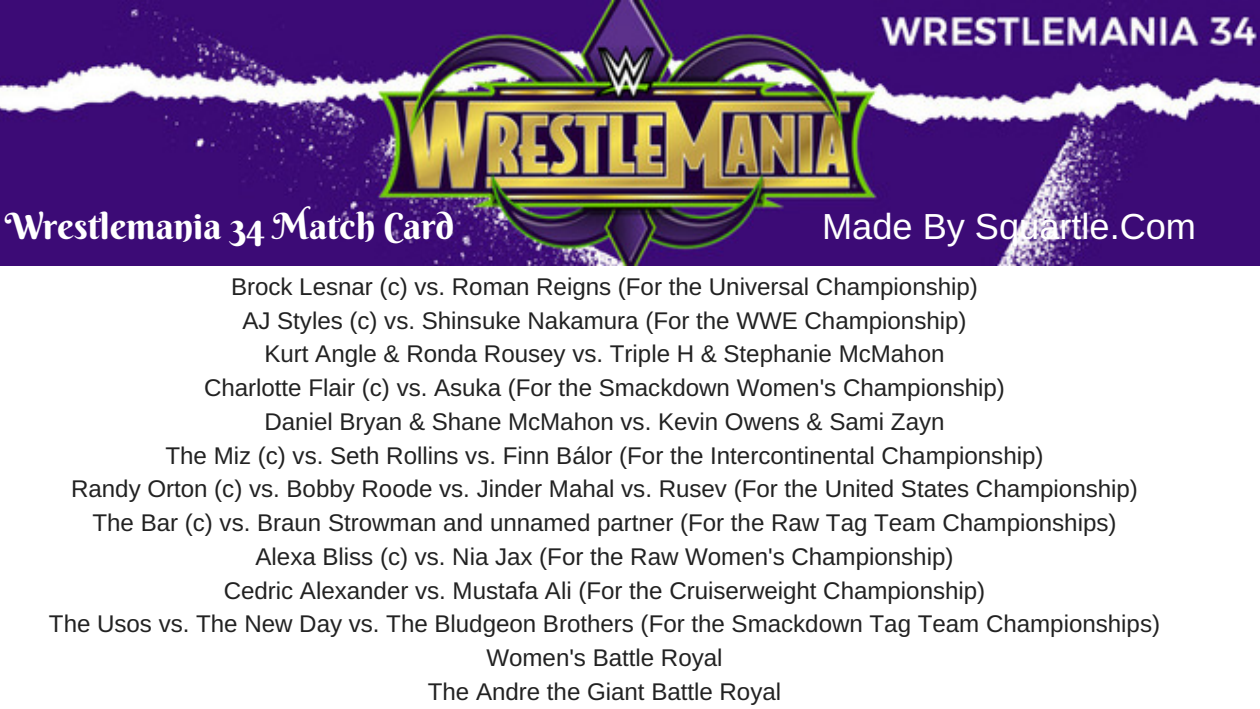
<style>
.page{position:relative;width:1260px;height:709px;background:#fff}
.page>*{position:absolute;margin:0;border:0;box-sizing:border-box;transform-origin:0 0}
.t1{font:36.3px "Berkshire Swash";color:#fff}
.t2{font:36.3px "Arimo";color:#fff}
.t3{font:24px/33.6px "Arimo";color:#222;text-align:center}
</style>
<div class="page">
<img style="left:0;top:0;width:1260px;height:266px">
<h1 class="t1" style="left:5px;top:203px;width:451px">Wrestlemania 34 Match Card</h1>
<h1 class="t2" style="left:822px;top:206px;width:375px">Made By Squartle.Com</h1>
<p class="t3" style="left:49px;top:270px;width:1113px">Brock Lesnar (c) vs. Roman Reigns (For the Universal Championship)<br>AJ Styles (c) vs. Shinsuke Nakamura (For the WWE Championship)<br>Kurt Angle &amp; Ronda Rousey vs. Triple H &amp; Stephanie McMahon<br>Charlotte Flair (c) vs. Asuka (For the Smackdown Women's Championship)<br>Daniel Bryan &amp; Shane McMahon vs. Kevin Owens &amp; Sami Zayn<br>The Miz (c) vs. Seth Rollins vs. Finn Bálor (For the Intercontinental Championship)<br>Randy Orton (c) vs. Bobby Roode vs. Jinder Mahal vs. Rusev (For the United States Championship)<br>The Bar (c) vs. Braun Strowman and unnamed partner (For the Raw Tag Team Championships)<br>Alexa Bliss (c) vs. Nia Jax (For the Raw Women's Championship)<br>Cedric Alexander vs. Mustafa Ali (For the Cruiserweight Championship)<br>The Usos vs. The New Day vs. The Bludgeon Brothers (For the Smackdown Tag Team Championships)<br>Women's Battle Royal<br>The Andre the Giant Battle Royal</p>
</div>
